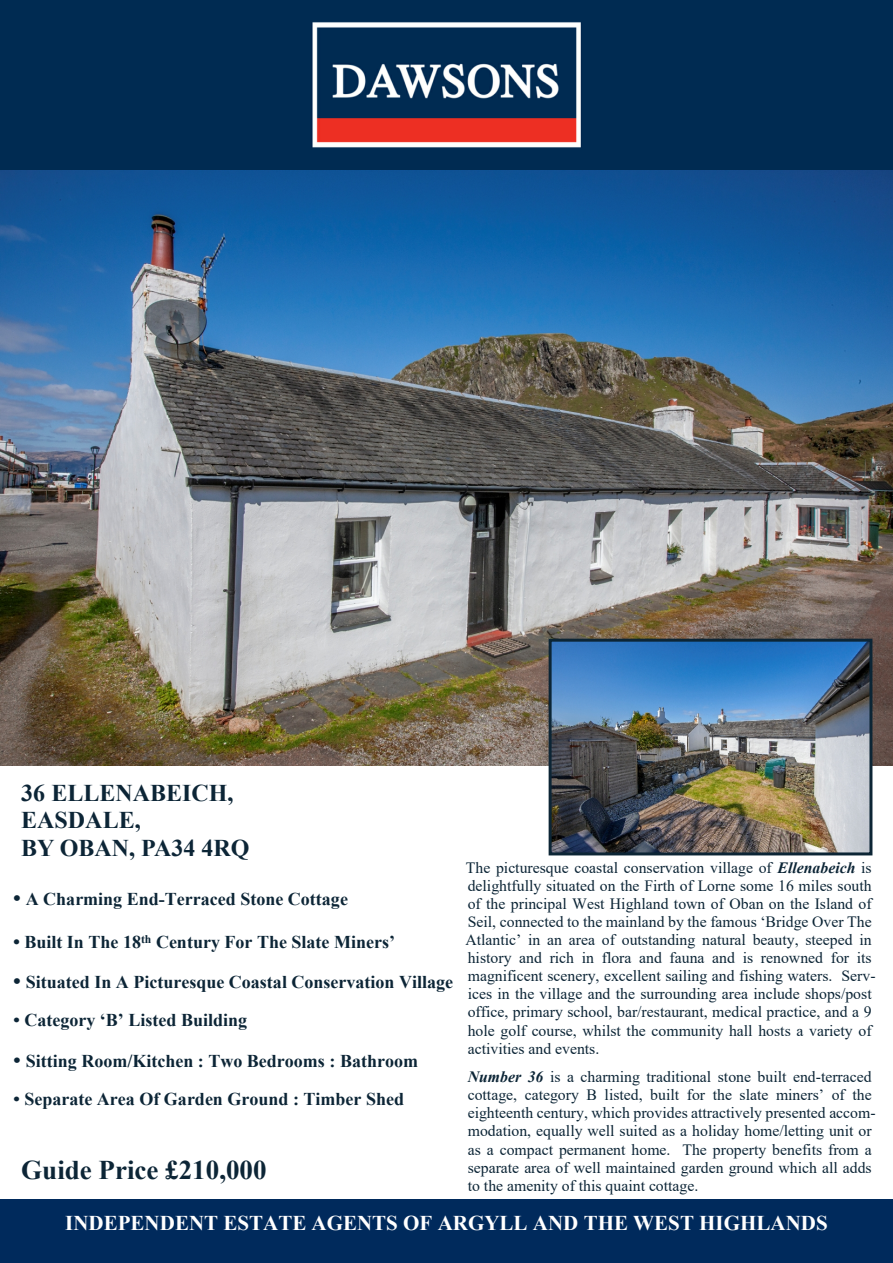
<style>
.page{position:relative;width:893px;height:1263px;background:#fff}
.page>*{position:absolute;margin:0;border:0;box-sizing:border-box;transform-origin:0 0}
.t1{font:700 27px "Times New Roman";color:#0c2536}
.t2{font:700 24px/27.6px "Times New Roman";color:#0c2536}
.t3{font:700 21px "Times New Roman";color:#fff}
.t4{font:700 18px "Times New Roman";color:#0c2536}
.t5{font:15.75px/18.1px "Times New Roman";color:#0c2536}
.s1{font-weight:700;font-style:italic}
.s2{font-family:"Arial";font-size:20.25px}
.s3{font-family:"Arial"}
.s4{font-size:20.25px}
</style>
<div class="page">
<div style="left:0;top:1199px;width:893px;height:64px;background:#002a5c"></div>
<img style="left:0;top:0;width:893px;height:765px">
<img style="left:553px;top:643px;width:315px;height:208px">
<div style="left:549px;top:639px;width:323px;height:216px;border:3px solid #0c2535"></div>
<h2 class="t2" style="left:21px;top:781px;width:230px">36 ELLENABEICH,<br>EASDALE,<br>BY OBAN, PA34 4RQ</h2>
<p class="t5" style="left:465px;top:860px;width:412px">The picturesque coastal conservation village of <span class="s1">Ellenabeich</span> is delightfully situated on the Firth of Lorne some 16 miles south of the principal West Highland town of Oban on the Island of Seil, connected to the mainland by the famous ‘Bridge Over The Atlantic’ in an area of outstanding natural beauty, steeped in history and rich in flora and fauna and is renowned for its magnificent scenery, excellent sailing and fishing waters. Serv&shy;ices in the village and the surrounding area include shops/post office, primary school, bar/restaurant, medical practice, and a 9 hole golf course, whilst the community hall hosts a variety of activities and events.</p>
<p class="t5" style="left:468px;top:1069px;width:409px"><span class="s1">Number 36</span> is a charming traditional stone built end-terraced cottage, category B listed, built for the slate miners’ of the eighteenth century, which provides attractively presented accom&shy;modation, equally well suited as a holiday home/letting unit or as a compact permanent home. The property benefits from a separate area of well maintained garden ground which all adds to the amenity of this quaint cottage.</p>
<p class="t4" style="left:14px;top:892px;width:336px"><span class="s2">•</span> A Charming End-Terraced Stone Cottage</p>
<p class="t4" style="left:14px;top:936px;width:383px"><span class="s3">•</span> Built In The 18<sup>th</sup> Century For The Slate Miners’</p>
<p class="t4" style="left:14px;top:976px;width:441px"><span class="s2">•</span> Situated In A Picturesque Coastal Conservation Village</p>
<p class="t4" style="left:14px;top:1014px;width:235px">• Category ‘B’ Listed Building</p>
<p class="t4" style="left:14px;top:1054px;width:406px"><span class="s4">•</span> Sitting Room/Kitchen : Two Bedrooms : Bathroom</p>
<p class="t4" style="left:14px;top:1092px;width:392px">• Separate Area Of Garden Ground : Timber Shed</p>
<h1 class="t1" style="left:21px;top:1160px;width:247px">Guide Price £210,000</h1>
<h3 class="t3" style="left:65px;top:1215px;width:764px">INDEPENDENT ESTATE AGENTS OF ARGYLL AND THE WEST HIGHLANDS</h3>
</div>
